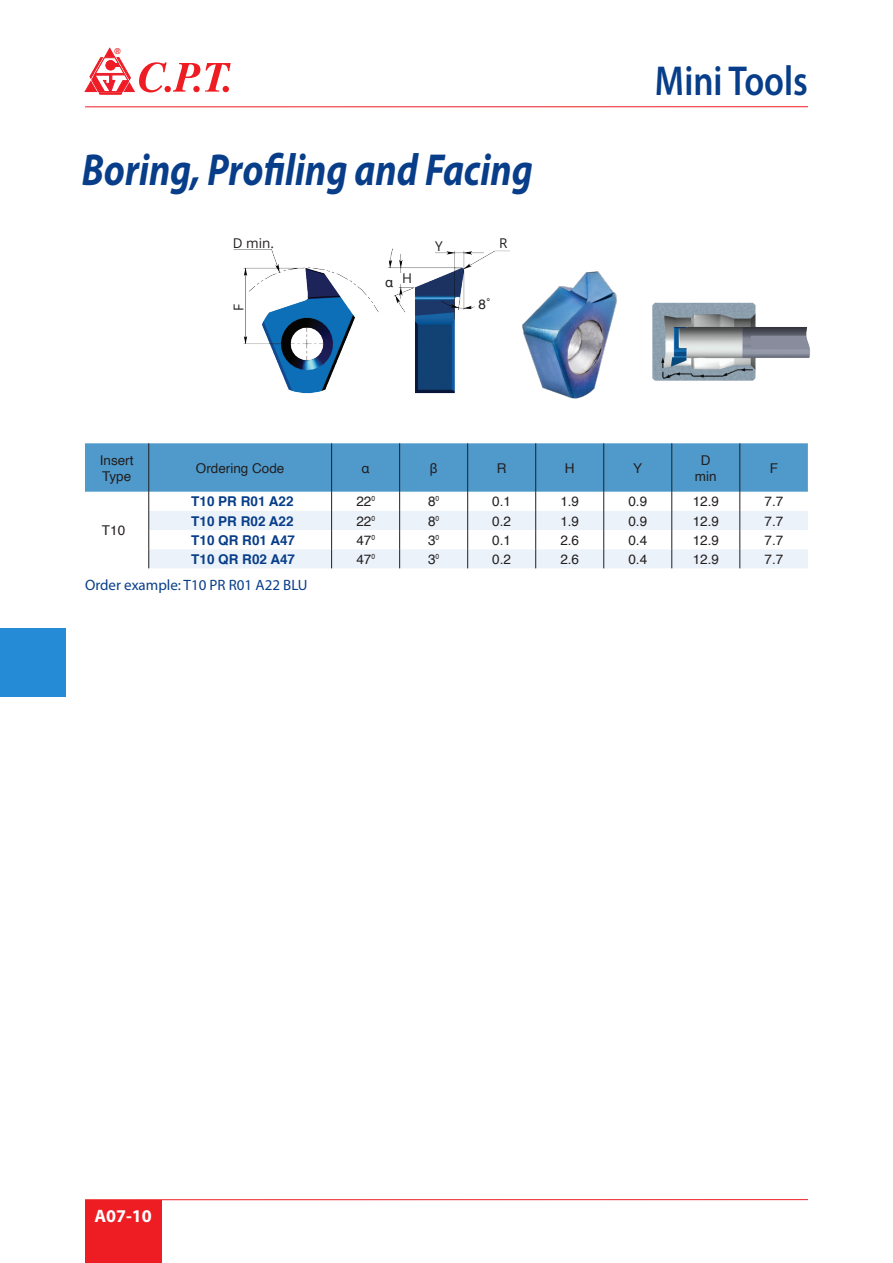
<style>
.page{position:relative;width:893px;height:1263px;background:#fff}
.page>*{position:absolute;margin:0;border:0;box-sizing:border-box;transform-origin:0 0}
.t1{font:italic 700 45px "Myriad Pro";color:#083e89;scale:.84 1}
.t2{font:600 42px "Myriad Pro";color:#083e89;scale:.84 1}
.t3{font:700 18px "Myriad Pro";color:#fff}
.t4{font:15px "Myriad Pro";color:#083e89}
.inside_table{font:13.5px "Helvetica";color:#231f20}
.inside_table-2{font:700 13.5px "Helvetica";color:#083e89}
.t5{font:13.5px "Open Sans";color:#231f20}
.t6{font:500 11.25px "Win Soft Pro";color:#ee1d23}
</style>
<div class="page">
<hr style="left:85px;top:106px;width:723px;height:1px;background:#ee1d23">
<div style="left:0;top:628px;width:66px;height:68px;background:#258bd6"></div>
<div style="left:85px;top:1200px;width:77px;height:63px;background:#ee1d23"></div>
<hr style="left:85px;top:1199px;width:723px;height:1px;background:#ee1d23">
<svg style="left:85px;top:48px;width:146px;height:46px"></svg>
<img style="left:233px;top:248px;width:277px;height:146px">
<div style="left:497px;top:238px;width:13px;height:11px;background:#fff"></div>
<div style="left:400px;top:273px;width:14px;height:11px;background:#fff"></div>
<div style="left:432px;top:241px;width:13px;height:11px;background:#fff"></div>
<div style="left:233px;top:302px;width:11px;height:11px;background:#fff"></div>
<div style="left:230px;top:238px;width:47px;height:11px;background:#fff"></div>
<div style="left:382px;top:277px;width:15px;height:11px;background:#fff"></div>
<div style="left:475px;top:299px;width:19px;height:27px;background:#fff"></div>
<svg style="left:85px;top:443px;width:723px;height:125px"></svg>
<img style="left:652px;top:302px;width:158px;height:79px">
<img style="left:522px;top:271px;width:95px;height:128px">
<p class="t6" style="left:114px;top:43px;width:8px">®</p>
<p class="t1" style="left:82px;top:141px;width:538px">Boring, Profiling and Facing</p>
<p class="t5" style="left:233px;top:234px;width:43px">D min.</p>
<p class="t5" style="left:229px;top:311px;width:8px;rotate:-90deg">F</p>
<p class="inside_table" style="left:385px;top:272px;width:10px">α</p>
<p class="t5" style="left:402px;top:269px;width:11px">H</p>
<p class="t5" style="left:435px;top:237px;width:9px">Y</p>
<p class="t5" style="left:499px;top:234px;width:10px">R</p>
<p class="inside_table" style="left:478px;top:294px;width:14px">8˚</p>
<h2 class="t2" style="left:655px;top:54px;width:184px">Mini Tools</h2>
<p class="inside_table" style="left:100px;top:449px;width:35px">Insert</p>
<p class="inside_table" style="left:102px;top:466px;width:31px">Type</p>
<p class="inside_table" style="left:196px;top:457px;width:90px">Ordering Code</p>
<p class="inside_table" style="left:362px;top:457px;width:10px">α</p>
<p class="inside_table" style="left:430px;top:457px;width:10px">β</p>
<p class="inside_table" style="left:497px;top:457px;width:11px">R</p>
<p class="inside_table" style="left:565px;top:457px;width:11px">H</p>
<p class="inside_table" style="left:633px;top:457px;width:11px">Y</p>
<p class="inside_table" style="left:701px;top:449px;width:11px">D</p>
<p class="inside_table" style="left:695px;top:466px;width:23px">min</p>
<p class="inside_table" style="left:770px;top:457px;width:10px">F</p>
<p class="inside_table-2" style="left:191px;top:491px;width:104px">T10 PR R01 A22</p>
<p class="inside_table" style="left:356px;top:491px;width:20px">22⁰</p>
<p class="inside_table" style="left:428px;top:491px;width:13px">8⁰</p>
<p class="inside_table" style="left:492px;top:491px;width:20px">0.1</p>
<p class="inside_table" style="left:560px;top:491px;width:20px">1.9</p>
<p class="inside_table" style="left:628px;top:491px;width:20px">0.9</p>
<p class="inside_table" style="left:693px;top:491px;width:28px">12.9</p>
<p class="inside_table" style="left:764px;top:491px;width:20px">7.7</p>
<p class="inside_table-2" style="left:191px;top:510px;width:104px">T10 PR R02 A22</p>
<p class="inside_table" style="left:356px;top:510px;width:20px">22⁰</p>
<p class="inside_table" style="left:428px;top:510px;width:13px">8⁰</p>
<p class="inside_table" style="left:492px;top:510px;width:20px">0.2</p>
<p class="inside_table" style="left:560px;top:510px;width:20px">1.9</p>
<p class="inside_table" style="left:628px;top:510px;width:20px">0.9</p>
<p class="inside_table" style="left:693px;top:510px;width:28px">12.9</p>
<p class="inside_table" style="left:764px;top:510px;width:20px">7.7</p>
<p class="inside_table-2" style="left:191px;top:529px;width:105px">T10 QR R01 A47</p>
<p class="inside_table" style="left:356px;top:530px;width:20px">47⁰</p>
<p class="inside_table" style="left:428px;top:530px;width:13px">3⁰</p>
<p class="inside_table" style="left:492px;top:530px;width:20px">0.1</p>
<p class="inside_table" style="left:560px;top:530px;width:20px">2.6</p>
<p class="inside_table" style="left:628px;top:530px;width:20px">0.4</p>
<p class="inside_table" style="left:693px;top:530px;width:28px">12.9</p>
<p class="inside_table" style="left:764px;top:530px;width:20px">7.7</p>
<p class="inside_table-2" style="left:191px;top:548px;width:105px">T10 QR R02 A47</p>
<p class="inside_table" style="left:356px;top:549px;width:20px">47⁰</p>
<p class="inside_table" style="left:428px;top:549px;width:13px">3⁰</p>
<p class="inside_table" style="left:492px;top:549px;width:20px">0.2</p>
<p class="inside_table" style="left:560px;top:549px;width:20px">2.6</p>
<p class="inside_table" style="left:628px;top:549px;width:20px">0.4</p>
<p class="inside_table" style="left:693px;top:549px;width:28px">12.9</p>
<p class="inside_table" style="left:764px;top:549px;width:20px">7.7</p>
<p class="t4" style="left:85px;top:576px;width:224px">Order example: T10 PR R01 A22 BLU</p>
<p class="inside_table" style="left:102px;top:520px;width:25px">T10</p>
<h3 class="t3" style="left:94px;top:1204px;width:59px">A07-10</h3>
</div>
